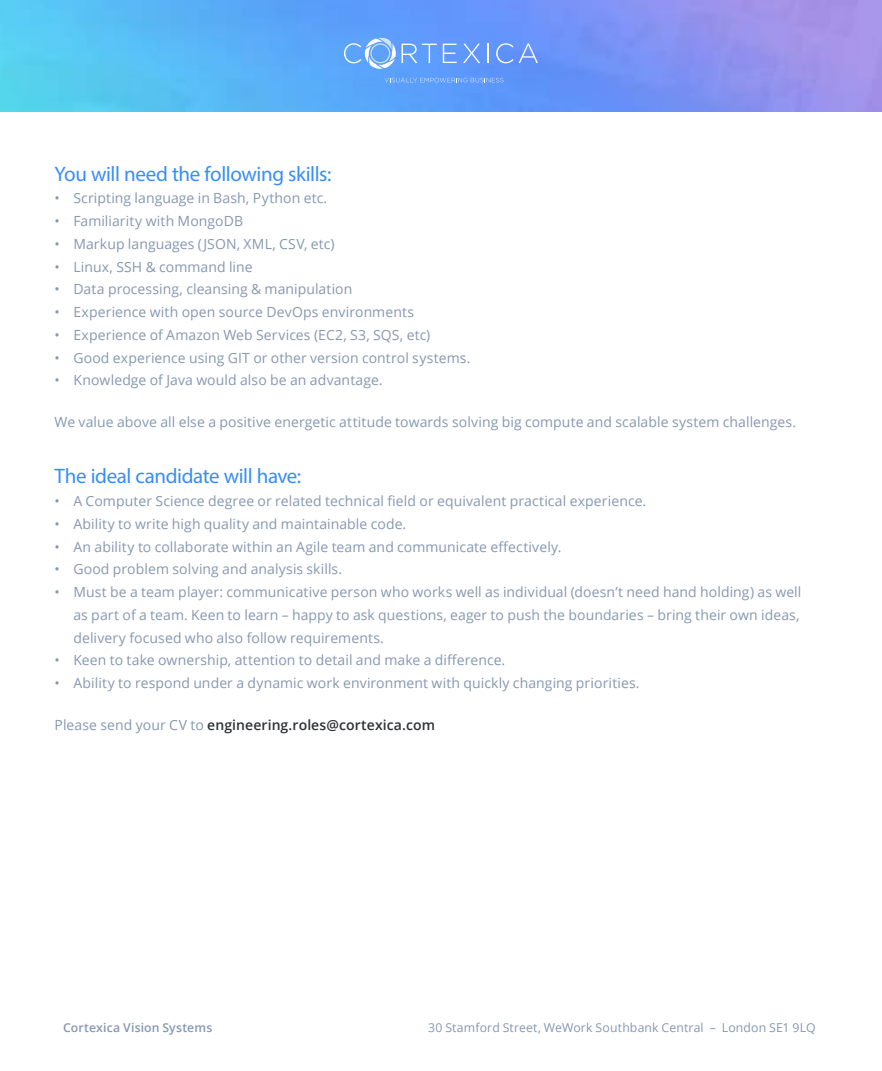
<style>
.page{position:relative;width:882px;height:1071px;background:#fff}
.page>*{position:absolute;margin:0;border:0;box-sizing:border-box;transform-origin:0 0}
.t1{font:21px "Myriad Pro";letter-spacing:-.02em;color:#378ef8}
.t2{font:14px/22.8px "Open Sans";letter-spacing:.005em;color:#8798b2}
.t3{font:600 14px "Open Sans";letter-spacing:.005em;color:#2d3236}
.t4{font:12.25px "Open Sans";letter-spacing:.01em;color:#8798b2}
.t5{font:600 12.25px "Open Sans";letter-spacing:.015em;color:#8798b2}
.s1{font-weight:400;color:#8798b2}
</style>
<div class="page">
<img style="left:0;top:0;width:882px;height:111px">
<svg style="left:402px;top:44px;width:35px;height:19px"></svg>
<svg style="left:443px;top:44px;width:14px;height:19px"></svg>
<svg style="left:463px;top:44px;width:17px;height:19px"></svg>
<svg style="left:488px;top:44px;width:1px;height:19px"></svg>
<svg style="left:496px;top:43px;width:42px;height:20px"></svg>
<svg style="left:344px;top:38px;width:52px;height:31px;background:#82b8fb"></svg>
<svg style="left:385px;top:78px;width:118px;height:4px"></svg>
<h1 class="t1" style="left:55px;top:161px;width:278px">You will need the following skills:</h1>
<p class="t2" style="left:55px;top:187px;width:274px">• Scripting language in Bash, Python etc.</p>
<p class="t2" style="left:55px;top:209px;width:190px">• Familiarity with MongoDB</p>
<p class="t2" style="left:55px;top:232px;width:281px">• Markup languages (JSON, XML, CSV, etc)</p>
<p class="t2" style="left:55px;top:255px;width:200px">• Linux, SSH &amp; command line</p>
<p class="t2" style="left:55px;top:278px;width:299px">• Data processing, cleansing &amp; manipulation</p>
<p class="t2" style="left:55px;top:300px;width:361px">• Experience with open source DevOps environments</p>
<p class="t2" style="left:55px;top:323px;width:377px">• Experience of Amazon Web Services (EC2, S3, SQS, etc)</p>
<p class="t2" style="left:55px;top:346px;width:417px">• Good experience using GIT or other version control systems.</p>
<p class="t2" style="left:55px;top:369px;width:330px">• Knowledge of Java would also be an advantage.</p>
<p class="t2" style="left:55px;top:411px;width:743px">We value above all else a positive energetic attitude towards solving big compute and scalable system challenges.</p>
<h1 class="t1" style="left:55px;top:463px;width:248px">The ideal candidate will have:</h1>
<p class="t2" style="left:55px;top:489px;width:593px">• A Computer Science degree or related technical field or equivalent practical experience.</p>
<p class="t2" style="left:55px;top:512px;width:353px">• Ability to write high quality and maintainable code.</p>
<p class="t2" style="left:55px;top:535px;width:508px">• An ability to collaborate within an Agile team and communicate effectively.</p>
<p class="t2" style="left:55px;top:558px;width:289px">• Good problem solving and analysis skills.</p>
<p class="t2" style="left:73px;top:580px;width:730px;text-indent:-19px">• Must be a team player: communicative person who works well as individual (doesn’t need hand holding) as well as part of a team. Keen to learn – happy to ask questions, eager to push the boundaries – bring their own ideas, delivery focused who also follow requirements.</p>
<p class="t2" style="left:55px;top:649px;width:452px">• Keen to take ownership, attention to detail and make a difference.</p>
<p class="t2" style="left:55px;top:671px;width:587px">• Ability to respond under a dynamic work environment with quickly changing priorities.</p>
<p class="t3" style="left:55px;top:715px;width:382px"><span class="s1">Please send your CV to</span> engineering.roles@cortexica.com</p>
<p class="t5" style="left:63px;top:1019px;width:151px">Cortexica Vision Systems</p>
<p class="t4" style="left:428px;top:1019px;width:389px">30 Stamford Street, WeWork Southbank Central – London SE1 9LQ</p>
</div>
